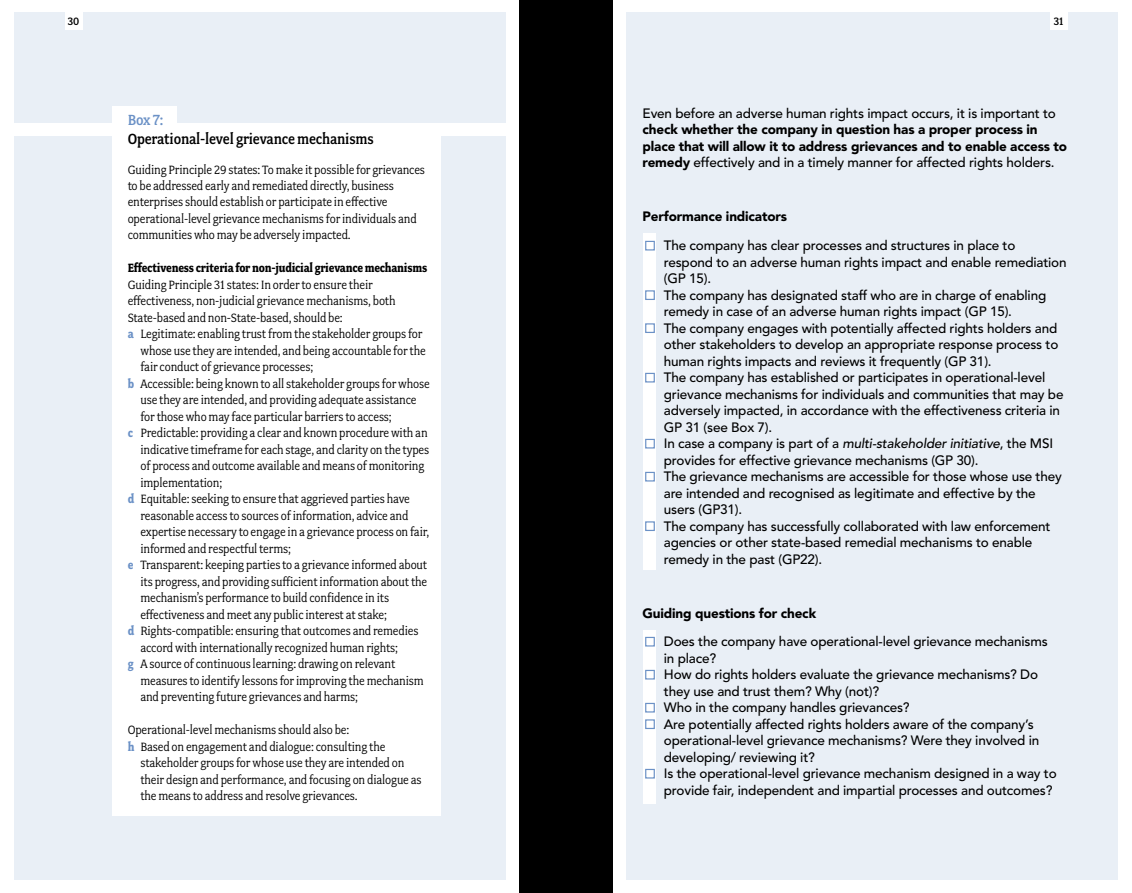
<style>
.page{position:relative;width:1132px;height:893px;background:#fff}
.page>*{position:absolute;margin:0;border:0;box-sizing:border-box;transform-origin:0 0}
.t1{font:500 16.5px "Fairplex Narrow OT";letter-spacing:-.01em;color:#000}
.t2{font:500 16.5px "Fairplex Narrow OT";color:#6b91c6}
.t3{font:13.5px/16.5px "Fairplex Narrow OT";letter-spacing:-.01em;color:#000}
.t4{font:500 13.5px/16.5px "Avenir LT Std";letter-spacing:-.01em;color:#000}
.t5{font:900 13.5px/16.5px "Avenir LT Std";letter-spacing:-.01em;color:#000}
.t6{font:700 13.5px "Fairplex Narrow OT";letter-spacing:-.015em;color:#000}
.t7{font:500 12px "Fairplex Narrow OT";color:#000}
.s1{font-weight:700;color:#6b91c6}
.s2{font-weight:500}
.s3{font-style:italic}
</style>
<div class="page">
<div style="left:14px;top:13px;width:491px;height:867px;background:#e9eff6"></div>
<div style="left:626px;top:13px;width:491px;height:867px;background:#e9eff6"></div>
<div style="left:65px;top:0;width:17px;height:30px;background:#fff"></div>
<div style="left:1049px;top:0;width:17px;height:30px;background:#fff"></div>
<div style="left:519px;top:0;width:93px;height:893px;background:#000"></div>
<div style="left:643px;top:233px;width:13px;height:336px;background:#fff"></div>
<div style="left:643px;top:630px;width:13px;height:173px;background:#fff"></div>
<div style="left:113px;top:106px;width:64px;height:28px;background:#fff"></div>
<div style="left:14px;top:123px;width:500px;height:13px;background:#fff"></div>
<div style="left:113px;top:135px;width:328px;height:681px;background:#fff"></div>
<div style="left:645px;top:241px;width:9px;height:9px;border:1px solid #6b91c6"></div>
<div style="left:645px;top:290px;width:9px;height:10px;border:1px solid #6b91c6"></div>
<div style="left:645px;top:323px;width:9px;height:10px;border:1px solid #6b91c6"></div>
<div style="left:645px;top:373px;width:9px;height:9px;border:1px solid #6b91c6"></div>
<div style="left:645px;top:439px;width:9px;height:9px;border:1px solid #6b91c6"></div>
<div style="left:645px;top:472px;width:9px;height:9px;border:1px solid #6b91c6"></div>
<div style="left:645px;top:521px;width:9px;height:10px;border:1px solid #6b91c6"></div>
<div style="left:645px;top:637px;width:9px;height:9px;border:1px solid #6b91c6"></div>
<div style="left:645px;top:670px;width:9px;height:9px;border:1px solid #6b91c6"></div>
<div style="left:645px;top:703px;width:9px;height:9px;border:1px solid #6b91c6"></div>
<div style="left:645px;top:719px;width:9px;height:10px;border:1px solid #6b91c6"></div>
<div style="left:645px;top:769px;width:9px;height:9px;border:1px solid #6b91c6"></div>
<p class="t7" style="left:68px;top:14px;width:13px">30</p>
<p class="t7" style="left:1053px;top:14px;width:11px">31</p>
<p class="t2" style="left:128px;top:111px;width:37px">Box 7:</p>
<p class="t1" style="left:128px;top:129px;width:247px">Operational-level grievance mechanisms</p>
<p class="t3" style="left:128px;top:161px;width:299px">Guiding Principle 29 states: To make it possible for grievances to be addressed early and remediated directly, business enterprises should establish or participate in effective operational-level grievance mechanisms for individuals and communities who may be adversely impacted.</p>
<p class="t6" style="left:128px;top:261px;width:301px">Effectiveness criteria for non-judicial grievance mechanisms</p>
<p class="t3" style="left:128px;top:277px;width:246px">Guiding Principle 31 states: In order to ensure their</p>
<p class="t3" style="left:128px;top:293px;width:269px">effectiveness, non-judicial grievance mechanisms, both</p>
<p class="t3" style="left:128px;top:310px;width:217px">State-based and non-State-based, should be:</p>
<p class="t3" style="left:128px;top:326px;width:296px"><span class="s1">a</span> Legitimate: enabling trust from the stakeholder groups for</p>
<p class="t3" style="left:140px;top:343px;width:287px">whose use they are intended, and being accountable for the</p>
<p class="t3" style="left:140px;top:359px;width:174px">fair conduct of grievance processes;</p>
<p class="t3" style="left:128px;top:375px;width:303px"><span class="s1">b</span> Accessible: being known to all stakeholder groups for whose</p>
<p class="t3" style="left:140px;top:392px;width:277px">use they are intended, and providing adequate assistance</p>
<p class="t3" style="left:140px;top:408px;width:253px">for those who may face particular barriers to access;</p>
<p class="t3" style="left:128px;top:425px;width:301px"><span class="s1">c</span> Predictable: providing a clear and known procedure with an</p>
<p class="t3" style="left:140px;top:441px;width:290px">indicative timeframe for each stage, and clarity on the types</p>
<p class="t3" style="left:140px;top:458px;width:285px">of process and outcome available and means of monitoring</p>
<p class="t3" style="left:140px;top:474px;width:83px">implementation;</p>
<p class="t3" style="left:128px;top:491px;width:284px"><span class="s1">d</span> Equitable: seeking to ensure that aggrieved parties have</p>
<p class="t3" style="left:140px;top:507px;width:269px">reasonable access to sources of information, advice and</p>
<p class="t3" style="left:140px;top:524px;width:290px">expertise necessary to engage in a grievance process on fair,</p>
<p class="t3" style="left:140px;top:540px;width:152px">informed and respectful terms;</p>
<p class="t3" style="left:128px;top:557px;width:301px"><span class="s1">e</span> Transparent: keeping parties to a grievance informed about</p>
<p class="t3" style="left:140px;top:573px;width:288px">its progress, and providing sufficient information about the</p>
<p class="t3" style="left:140px;top:590px;width:250px">mechanism’s performance to build confidence in its</p>
<p class="t3" style="left:140px;top:606px;width:248px">effectiveness and meet any public interest at stake;</p>
<p class="t3" style="left:128px;top:623px;width:292px"><span class="s1">d</span> Rights-compatible: ensuring that outcomes and remedies</p>
<p class="t3" style="left:140px;top:639px;width:259px">accord with internationally recognized human rights;</p>
<p class="t3" style="left:128px;top:656px;width:269px"><span class="s1">g</span> A source of continuous learning: drawing on relevant</p>
<p class="t3" style="left:140px;top:672px;width:285px">measures to identify lessons for improving the mechanism</p>
<p class="t3" style="left:140px;top:689px;width:219px">and preventing future grievances and harms;</p>
<p class="t3" style="left:128px;top:722px;width:223px">Operational-level mechanisms should also be:</p>
<p class="t3" style="left:128px;top:738px;width:259px"><span class="s1">h</span> Based on engagement and dialogue: consulting the</p>
<p class="t3" style="left:140px;top:755px;width:265px">stakeholder groups for whose use they are intended on</p>
<p class="t3" style="left:140px;top:771px;width:282px">their design and performance, and focusing on dialogue as</p>
<p class="t3" style="left:140px;top:788px;width:219px">the means to address and resolve grievances.</p>
<p class="t4" style="left:642px;top:105px;width:415px">Even before an adverse human rights impact occurs, it is important to</p>
<p class="t5" style="left:642px;top:121px;width:426px">check whether the company in question has a proper process in place that will allow it to address grievances and to enable access to remedy <span class="s2">effectively and in a timely manner for affected rights holders.</span></p>
<p class="t5" style="left:642px;top:208px;width:146px">Performance indicators</p>
<p class="t4" style="left:663px;top:237px;width:404px">The company has clear processes and structures in place to respond to an adverse human rights impact and enable remediation (GP 15).<br>The company has designated staff who are in charge of enabling remedy in case of an adverse human rights impact (GP 15).<br>The company engages with potentially affected rights holders and other stakeholders to develop an appropriate response process to human rights impacts and reviews it frequently (GP 31).<br>The company has established or participates in operational-level grievance mechanisms for individuals and communities that may be adversely impacted, in accordance with the effectiveness criteria in GP 31 (see Box 7).<br>In case a company is part of a <span class="s3">multi-stakeholder initiative</span>, the MSI provides for effective grievance mechanisms (GP 30).<br>The grievance mechanisms are accessible for those whose use they are intended and recognised as legitimate and effective by the users (GP31).<br>The company has successfully collaborated with law enforcement agencies or other state-based remedial mechanisms to enable remedy in the past (GP22).</p>
<p class="t5" style="left:642px;top:605px;width:175px">Guiding questions for check</p>
<p class="t4" style="left:663px;top:633px;width:394px">Does the company have operational-level grievance mechanisms in place?<br>How do rights holders evaluate the grievance mechanisms? Do they use and trust them? Why (not)?<br>Who in the company handles grievances?<br>Are potentially affected rights holders aware of the company’s operational-level grievance mechanisms? Were they involved in developing/ reviewing it?<br>Is the operational-level grievance mechanism designed in a way to provide fair, independent and impartial processes and outcomes?</p>
</div>
